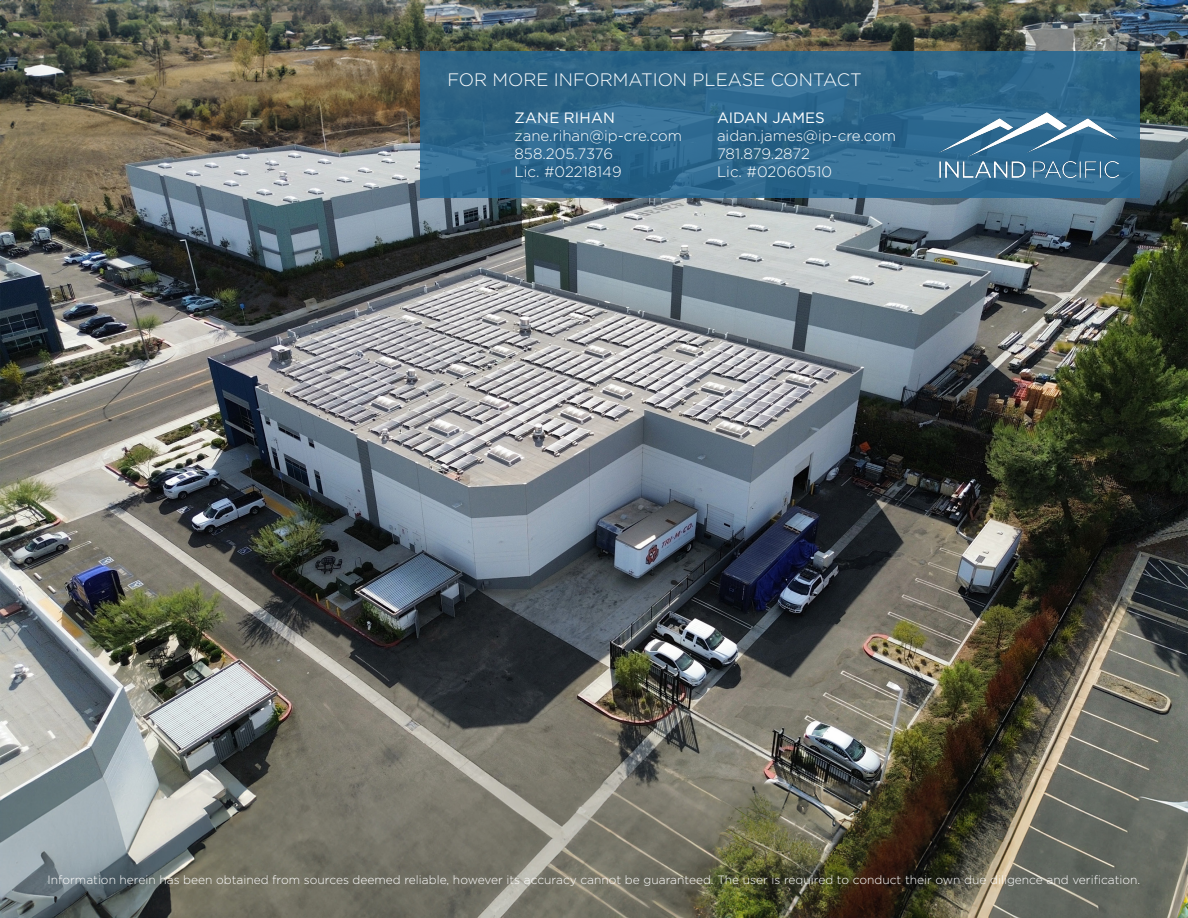
<style>
.page{position:relative;width:1188px;height:918px;background:#fff}
.page>*{position:absolute;margin:0;border:0;box-sizing:border-box;transform-origin:0 0}
.t1{font:300 18px "Gotham";color:#fff}
.t2{font:300 15px/18px "Gotham";color:#fff}
.t3{font:15px "Gotham";color:#fff}
.t4{font:300 12px "Gotham";color:#fff}
</style>
<div class="page">
<img style="left:0;top:0;width:1188px;height:918px">
<svg style="left:421px;top:51px;width:719px;height:147px;background:#2d678b"></svg>
<img style="left:938px;top:113px;width:181px;height:64px">
<h1 class="t1" style="left:447px;top:69px;width:416px">FOR MORE INFORMATION PLEASE CONTACT</h1>
<p class="t3" style="left:514px;top:108px;width:102px">ZANE RIHAN</p>
<p class="t2" style="left:514px;top:127px;width:169px">zane.rihan@ip-cre.com<br>858.205.7376<br>Lic. #02218149</p>
<p class="t3" style="left:717px;top:108px;width:109px">AIDAN JAMES</p>
<p class="t2" style="left:717px;top:127px;width:180px">aidan.james@ip-cre.com<br>781.879.2872<br>Lic. #02060510</p>
<p class="t4" style="left:48px;top:872px;width:1094px">Information herein has been obtained from sources deemed reliable, however its accuracy cannot be guaranteed. The user is required to conduct their own due diligence and verification.</p>
</div>
